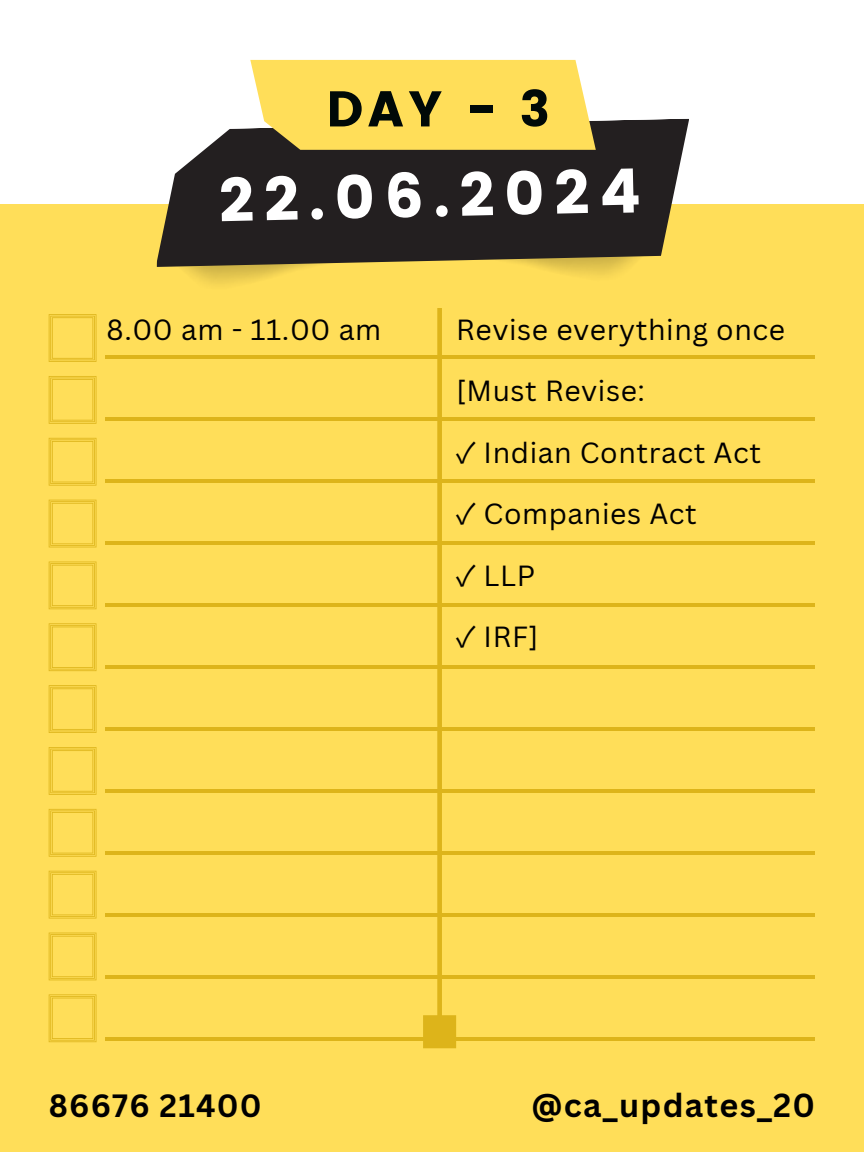
<style>
.page{position:relative;width:864px;height:1152px;background:#fff}
.page>*{position:absolute;margin:0;border:0;box-sizing:border-box;transform-origin:0 0}
.t1{font:61.2px "Poppins";color:#fff}
.t2{font:50px "Poppins";color:#000907}
.t3{font:700 32.4px "Canva Sans";letter-spacing:.04em;color:#000}
.t4{font:700 31.2px "Canva Sans";letter-spacing:.04em;color:#000}
.t5{font:28.4px "Canva Sans";letter-spacing:.02em;color:#000}
.s1{font-family:"Noto Sans CJ Ksc"}
</style>
<div class="page">
<div style="left:0;top:204px;width:864px;height:948px;background:#ffde59"></div>
<svg style="left:156px;top:119px;width:533px;height:148px;background:#3f3931"></svg>
<svg style="left:251px;top:60px;width:344px;height:90px;background:#f8d95e"></svg>
<svg style="left:49px;top:314px;width:47px;height:48px"></svg>
<svg style="left:49px;top:376px;width:47px;height:48px"></svg>
<svg style="left:49px;top:438px;width:47px;height:48px"></svg>
<svg style="left:49px;top:809px;width:47px;height:48px"></svg>
<svg style="left:49px;top:871px;width:47px;height:48px"></svg>
<svg style="left:49px;top:994px;width:47px;height:48px"></svg>
<svg style="left:49px;top:933px;width:47px;height:47px"></svg>
<svg style="left:49px;top:747px;width:47px;height:48px"></svg>
<svg style="left:49px;top:500px;width:47px;height:47px"></svg>
<svg style="left:49px;top:562px;width:47px;height:47px"></svg>
<svg style="left:49px;top:685px;width:47px;height:48px"></svg>
<svg style="left:49px;top:623px;width:47px;height:48px"></svg>
<hr style="left:105px;top:355px;width:710px;height:3px;background:#ddb41a">
<hr style="left:105px;top:417px;width:710px;height:3px;background:#ddb41a">
<hr style="left:105px;top:479px;width:710px;height:3px;background:#ddb41a">
<hr style="left:105px;top:541px;width:710px;height:3px;background:#ddb41a">
<hr style="left:105px;top:603px;width:710px;height:3px;background:#ddb41a">
<hr style="left:105px;top:665px;width:710px;height:4px;background:#ddb41a">
<hr style="left:105px;top:727px;width:710px;height:4px;background:#ddb41a">
<hr style="left:105px;top:789px;width:710px;height:4px;background:#ddb41a">
<hr style="left:105px;top:851px;width:710px;height:4px;background:#ddb41a">
<hr style="left:105px;top:914px;width:710px;height:3px;background:#ddb41a">
<hr style="left:105px;top:976px;width:710px;height:3px;background:#ddb41a">
<hr style="left:105px;top:1038px;width:710px;height:3px;background:#ddb41a">
<svg style="left:423px;top:308px;width:33px;height:740px"></svg>
<p class="t2" style="left:326px;top:80px;width:225px">DAY - 3</p>
<h1 class="t1" style="left:219px;top:164px;width:423px;rotate:-1deg">22.06.2024</h1>
<p class="t5" style="left:107px;top:309px;width:276px">8.00 am - 11.00 am</p>
<p class="t5" style="left:456px;top:310px;width:330px">Revise everything once</p>
<p class="t5" style="left:456px;top:371px;width:190px">[Must Revise:</p>
<p class="t5" style="left:456px;top:432px;width:306px"><span class="s1">✓</span> Indian Contract Act</p>
<p class="t5" style="left:456px;top:494px;width:242px"><span class="s1">✓</span> Companies Act</p>
<p class="t5" style="left:456px;top:555px;width:81px"><span class="s1">✓</span> LLP</p>
<p class="t5" style="left:456px;top:617px;width:84px"><span class="s1">✓</span> IRF]</p>
<p class="t4" style="left:49px;top:1084px;width:215px">86676 21400</p>
<h2 class="t3" style="left:532px;top:1083px;width:285px">@ca_updates_20</h2>
</div>
